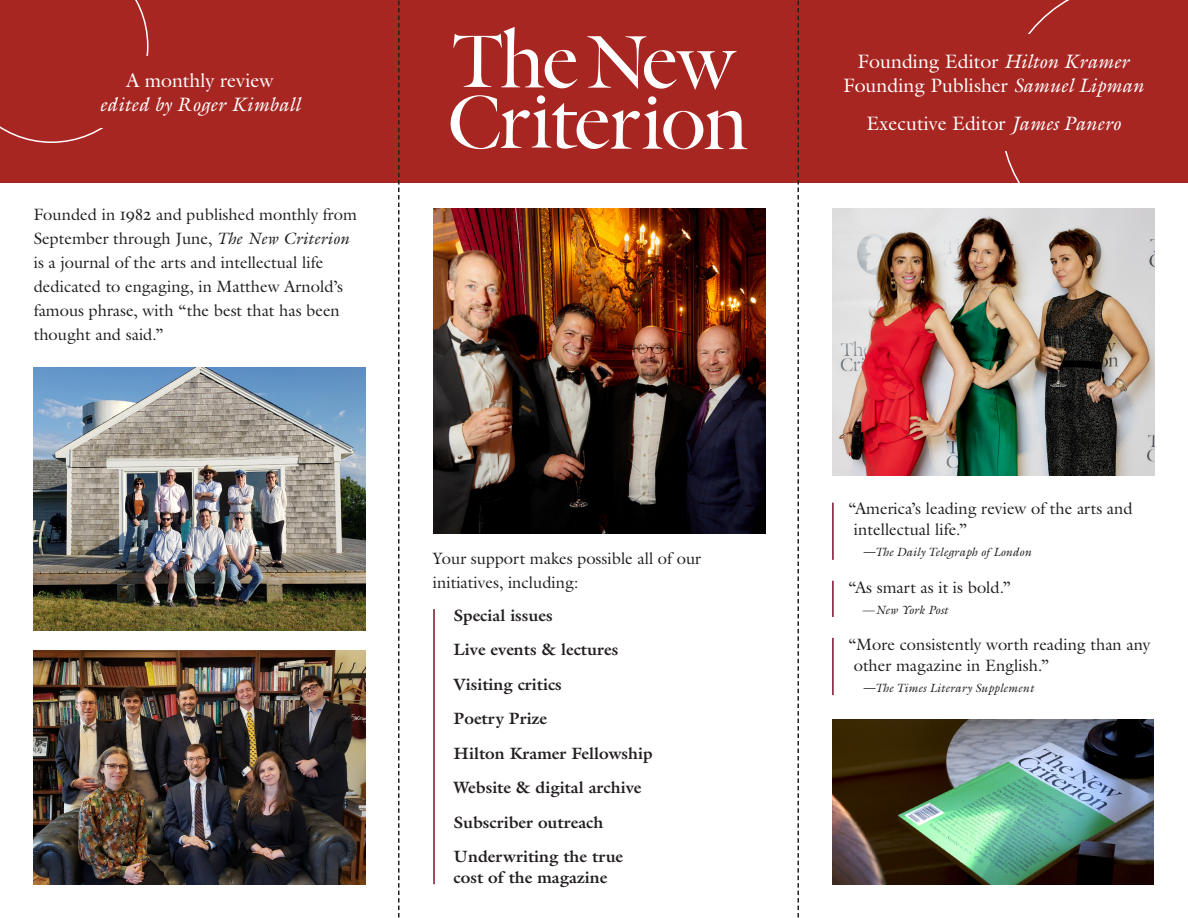
<style>
.page{position:relative;width:1188px;height:918px;background:#fff}
.page>*{position:absolute;margin:0;border:0;box-sizing:border-box;transform-origin:0 0}
.t1{font:19.5px/24px "Galliard Pro";color:#fff;text-align:center}
.t2{font:italic 19.5px/24px "Galliard Pro";letter-spacing:.01em;color:#fff;text-align:center}
.Regular{font:16.5px/24px "Galliard Pro";color:#231f20}
.Regular-2{font:700 16.5px/21px "Galliard Pro";color:#231f20}
.t3{font:italic 12px "Galliard Pro";letter-spacing:.01em;color:#231f20}
.s1{font-style:normal}
.s2{font-style:italic}
</style>
<div class="page">
<div style="left:0;top:0;width:1188px;height:182px;background:#a82622"></div>
<svg style="left:0;top:0;width:148px;height:143px"></svg>
<svg style="left:1000px;top:0;width:188px;height:249px"></svg>
<hr style="left:832px;top:503px;width:2px;height:57px;background:#7d102e">
<hr style="left:832px;top:638px;width:2px;height:57px;background:#7d102e">
<hr style="left:832px;top:581px;width:2px;height:36px;background:#7d102e">
<hr style="left:433px;top:609px;width:2px;height:275px;background:#7d122f">
<svg style="left:450px;top:27px;width:297px;height:123px"></svg>
<div style="left:34px;top:56px;width:332px;height:72px;background:#a82622"></div>
<div style="left:833px;top:34px;width:321px;height:116px;background:#a82622"></div>
<img style="left:833px;top:719px;width:321px;height:165px">
<img style="left:833px;top:208px;width:321px;height:267px">
<img style="left:34px;top:650px;width:332px;height:234px">
<img style="left:433px;top:208px;width:332px;height:326px">
<img style="left:34px;top:367px;width:332px;height:264px">
<svg style="left:398px;top:0;width:2px;height:918px"></svg>
<svg style="left:797px;top:0;width:2px;height:918px"></svg>
<p class="t2" style="left:99px;top:68px;width:202px"><span class="s1">A monthly review </span>edited by Roger Kimball</p>
<p class="Regular" style="left:34px;top:202px;width:325px">Founded in 1982 and published monthly from September through June, <span class="s2">The New Criterion </span>is a journal of the arts and intellectual life dedicated to engaging, in Matthew Arnold’s famous phrase, with “the best that has been thought and said.”</p>
<p class="Regular" style="left:433px;top:546px;width:270px">Your support makes possible all of our initiatives, including:</p>
<p class="Regular-2" style="left:454px;top:605px;width:100px">Special issues</p>
<p class="Regular-2" style="left:454px;top:639px;width:166px">Live events &amp; lectures</p>
<p class="Regular-2" style="left:454px;top:674px;width:110px">Visiting critics</p>
<p class="Regular-2" style="left:454px;top:708px;width:95px">Poetry Prize</p>
<p class="Regular-2" style="left:454px;top:743px;width:200px">Hilton Kramer Fellowship</p>
<p class="Regular-2" style="left:454px;top:777px;width:189px">Website &amp; digital archive</p>
<p class="Regular-2" style="left:454px;top:812px;width:151px">Subscriber outreach</p>
<p class="Regular-2" style="left:454px;top:846px;width:171px">Underwriting the true cost of the magazine</p>
<p class="t1" style="left:843px;top:49px;width:302px">Founding Editor <span class="s2">Hilton Kramer<br></span>Founding Publisher <span class="s2">Samuel Lipman</span></p>
<p class="t1" style="left:866px;top:111px;width:256px">Executive Editor <span class="s2">James Panero</span></p>
<p class="Regular" style="left:854px;top:498px;width:280px;line-height:21px;text-indent:-6px">“America’s leading review of the arts and intellectual life.”</p>
<p class="t3" style="left:863px;top:545px;width:170px">—The Daily Telegraph of London</p>
<p class="Regular" style="left:848px;top:575px;width:164px">“As smart as it is bold.”</p>
<p class="t3" style="left:863px;top:602px;width:87px"><span class="s1">—</span>New York Post</p>
<p class="Regular" style="left:854px;top:633px;width:298px;line-height:21px;text-indent:-6px">“More consistently worth reading than any other magazine in English.”</p>
<p class="t3" style="left:863px;top:680px;width:172px">—The Times Literary Supplement</p>
</div>
